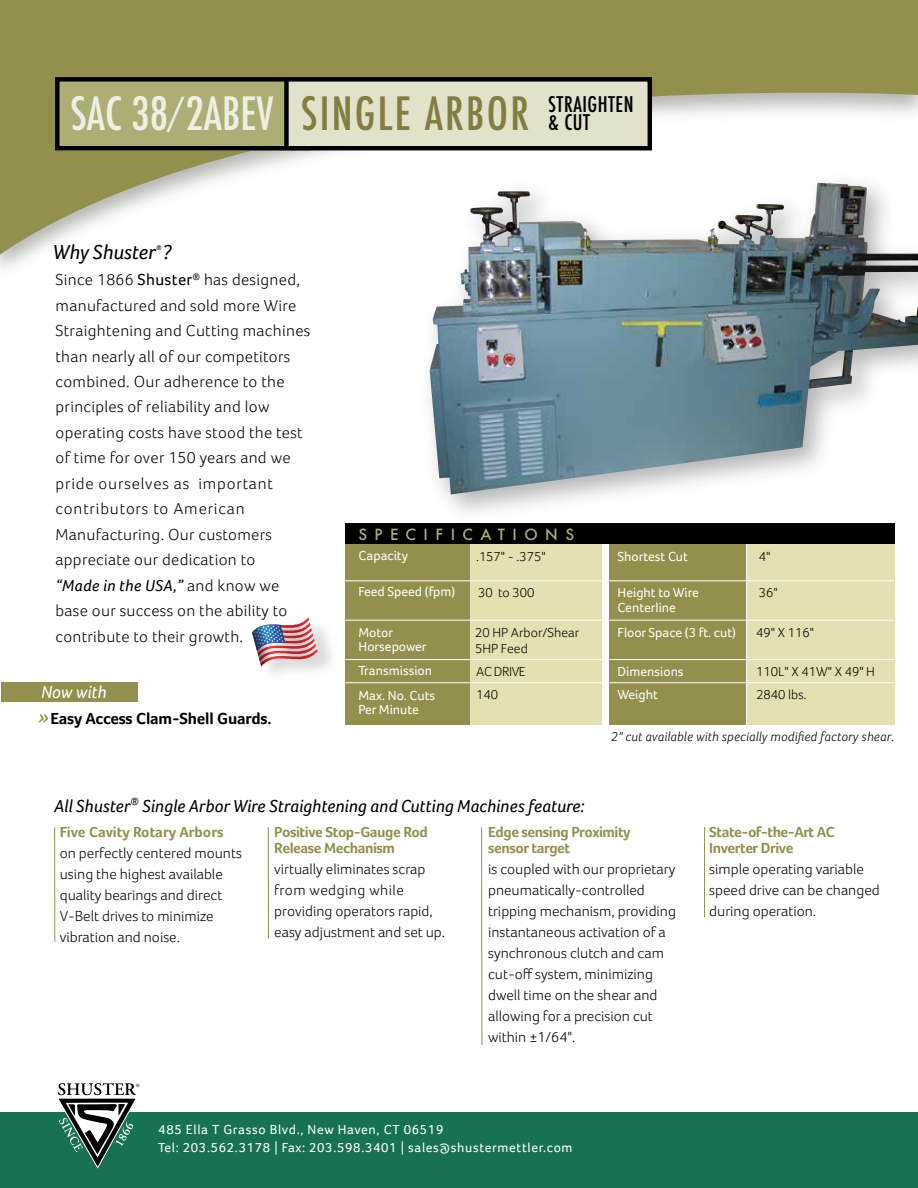
<style>
.page{position:relative;width:918px;height:1188px;background:#fff}
.page>*{position:absolute;margin:0;border:0;box-sizing:border-box;transform-origin:0 0}
.t1{font:500 condensed 44.7px "Futura";letter-spacing:.05em;color:#827d41}
.t2{font:italic 21px "Foco";color:#010101}
.t3{font:500 condensed 21px "Futura";color:#000}
.t4{font:italic 18px "Foco";color:#000}
.t5{font:italic 18px "Foco";color:#fff}
.t6{font:300 16.5px/25.5px "Foco";letter-spacing:.02em;color:#010101}
.t7{font:700 16.5px "Foco";letter-spacing:-.01em;color:#000}
.t8{font:300 15px/21px "Foco";color:#000}
.t9{font:700 15px/16.5px "Foco";letter-spacing:-.03em;color:#93904d}
.t10{font:700 15px "Foco";color:#93904d}
.t11{font:500 15px "Futura";letter-spacing:.5em;color:#aead76}
.t12{font:13.5px/15.1px "Foco";color:#fff}
.t13{font:13.5px/18px "Foco";letter-spacing:.05em;color:#fff}
.t14{font:300 13.5px/16.2px "Foco";color:#000}
.t15{font:italic 300 13.5px "Foco";letter-spacing:.025em;color:#000}
.t16{font:italic 7.05px "Foco";color:#010101}
.s1{color:rgb(255 255 255/.8)}
.s2{font-size:34.2px;color:rgb(255 255 255/.8)}
.s3{font-weight:400}
.s4{font-weight:400;font-style:italic}
.s5{font-weight:400;font-style:italic;font-size:24px;color:#93904d}
</style>
<div class="page">
<div style="left:747px;top:544px;width:148px;height:181px;background:#e5e0b1"></div>
<div style="left:610px;top:545px;width:136px;height:180px;background:#93904d"></div>
<div style="left:345px;top:544px;width:257px;height:181px;background:#e5e0b1"></div>
<div style="left:0;top:1112px;width:918px;height:76px;background:#177254"></div>
<svg style="left:0;top:0;width:918px;height:255px;fill:#93904d"></svg>
<hr style="left:54px;top:827px;width:1px;height:115px;background:#93904d">
<hr style="left:268px;top:827px;width:1px;height:112px;background:#93904d">
<hr style="left:704px;top:827px;width:1px;height:90px;background:#93904d">
<hr style="left:481px;top:827px;width:1px;height:218px;background:#93904d">
<div style="left:57px;top:79px;width:254px;height:72px;background:#aead76"></div>
<div style="left:288px;top:79px;width:362px;height:68px;background:#e2e1c9"></div>
<div style="left:284px;top:79px;width:5px;height:67px;background:#000"></div>
<div style="left:55px;top:77px;width:597px;height:73px;border:4px solid #000"></div>
<svg style="left:58px;top:1083px;width:81px;height:86px"></svg>
<div style="left:345px;top:544px;width:125px;height:180px;background:#93904d"></div>
<hr style="left:345px;top:580px;width:549px;height:1px;background:#fff">
<hr style="left:345px;top:620px;width:550px;height:1px;background:#fff">
<hr style="left:345px;top:659px;width:550px;height:1px;background:#fff">
<hr style="left:345px;top:682px;width:550px;height:1px;background:#fff">
<div style="left:345px;top:524px;width:550px;height:20px;background:#000"></div>
<div style="left:1px;top:682px;width:137px;height:19px;background:#93904d"></div>
<img style="left:252px;top:617px;width:66px;height:52px">
<img style="left:411px;top:163px;width:507px;height:361px">
<img style="left:430px;top:184px;width:488px;height:310px">
<h1 class="t1" style="left:70px;top:85px;width:565px"><span class="s1">SAC 38</span><span class="s2">/</span><span class="s1">2ABEV</span> SINGLE ARBOR <sup>STRAIGHTEN</sup></h1>
<h2 class="t3" style="left:548px;top:109px;width:43px">&amp; CUT</h2>
<h2 class="t2" style="left:53px;top:240px;width:121px">Why Shuster ?</h2>
<p class="t16" style="left:156px;top:243px;width:7px">®</p>
<p class="t6" style="left:56px;top:267px;width:256px">Since 1866 <span class="s3">Shuster</span><sup>®</sup> has designed, manufactured and sold more Wire<br>Straightening and Cutting machines than nearly all of our competitors combined. Our adherence to the principles of reliability and low operating costs have stood the test of time for over 150 years and we pride ourselves as important contributors to American<br>Manufacturing. Our customers appreciate our dedication to<br><span class="s4">“Made in the USA,”</span> and know we base our success on the ability to contribute to their growth.</p>
<p class="t5" style="left:41px;top:682px;width:67px">Now with</p>
<p class="t7" style="left:38px;top:708px;width:235px"><span class="s5">»</span>Easy Access Clam-Shell Guards.</p>
<p class="t11" style="left:358px;top:524px;width:217px">SPECIFICATIONS</p>
<p class="t12" style="left:359px;top:548px;width:51px">Capacity</p>
<p class="t12" style="left:359px;top:584px;width:98px">Feed Speed (fpm)</p>
<p class="t12" style="left:359px;top:625px;width:70px;line-height:14.1px">Motor<br>Horsepower</p>
<p class="t12" style="left:359px;top:658px;width:78px;line-height:24.3px">Transmission<br>Max. No. Cuts</p>
<p class="t12" style="left:359px;top:701px;width:62px">Per Minute</p>
<p class="t14" style="left:476px;top:548px;width:71px">.157" - .375"</p>
<p class="t12" style="left:618px;top:548px;width:72px">Shortest Cut</p>
<p class="t14" style="left:759px;top:548px;width:13px">4"</p>
<p class="t14" style="left:478px;top:585px;width:58px">30 to 300</p>
<p class="t12" style="left:618px;top:585px;width:83px">Height to Wire<br>Centerline</p>
<p class="t14" style="left:759px;top:585px;width:20px">36"</p>
<p class="t14" style="left:475px;top:624px;width:106px">20 HP Arbor/Shear<br>5HP Feed</p>
<p class="t12" style="left:618px;top:624px;width:120px">Floor Space (3 ft. cut)</p>
<p class="t14" style="left:756px;top:624px;width:59px">49" X 116"</p>
<p class="t14" style="left:476px;top:663px;width:51px">AC DRIVE</p>
<p class="t12" style="left:618px;top:664px;width:68px">Dimensions</p>
<p class="t14" style="left:756px;top:663px;width:120px">110L" X 41W" X 49" H</p>
<p class="t14" style="left:476px;top:686px;width:23px">140</p>
<p class="t12" style="left:618px;top:687px;width:42px">Weight</p>
<p class="t14" style="left:756px;top:686px;width:52px">2840 lbs.</p>
<p class="t15" style="left:611px;top:729px;width:285px">2" cut available with specially modified factory shear.</p>
<p class="t4" style="left:54px;top:796px;width:532px">All Shuster<sup>®</sup> Single Arbor Wire Straightening and Cutting Machines feature:</p>
<p class="t10" style="left:60px;top:823px;width:165px">Five Cavity Rotary Arbors</p>
<p class="t8" style="left:60px;top:842px;width:184px">on perfectly centered mounts using the highest available quality bearings and direct<br>V-Belt drives to minimize vibration and noise.</p>
<p class="t9" style="left:274px;top:823px;width:155px">Positive Stop-Gauge Rod<br>Release Mechanism</p>
<p class="t8" style="left:274px;top:859px;width:172px">virtually eliminates scrap from wedging while providing operators rapid, easy adjustment and set up.</p>
<p class="t9" style="left:488px;top:823px;width:144px">Edge sensing Proximity sensor target</p>
<p class="t8" style="left:488px;top:859px;width:190px">is coupled with our proprietary pneumatically-controlled tripping mechanism, providing instantaneous activation of a synchronous clutch and cam cut-off system, minimizing dwell time on the shear and allowing for a precision cut within ±1/64".</p>
<p class="t13" style="left:158px;top:1120px;width:416px">485 Ella T Grasso Blvd., New Haven, CT 06519<br>Tel: 203.562.3178 | Fax: 203.598.3401 | sales@shustermettler.com</p>
<p class="t9" style="left:709px;top:823px;width:127px">State-of-the-Art AC<br>Inverter Drive</p>
<p class="t8" style="left:709px;top:859px;width:172px">simple operating variable speed drive can be changed during operation.</p>
</div>
